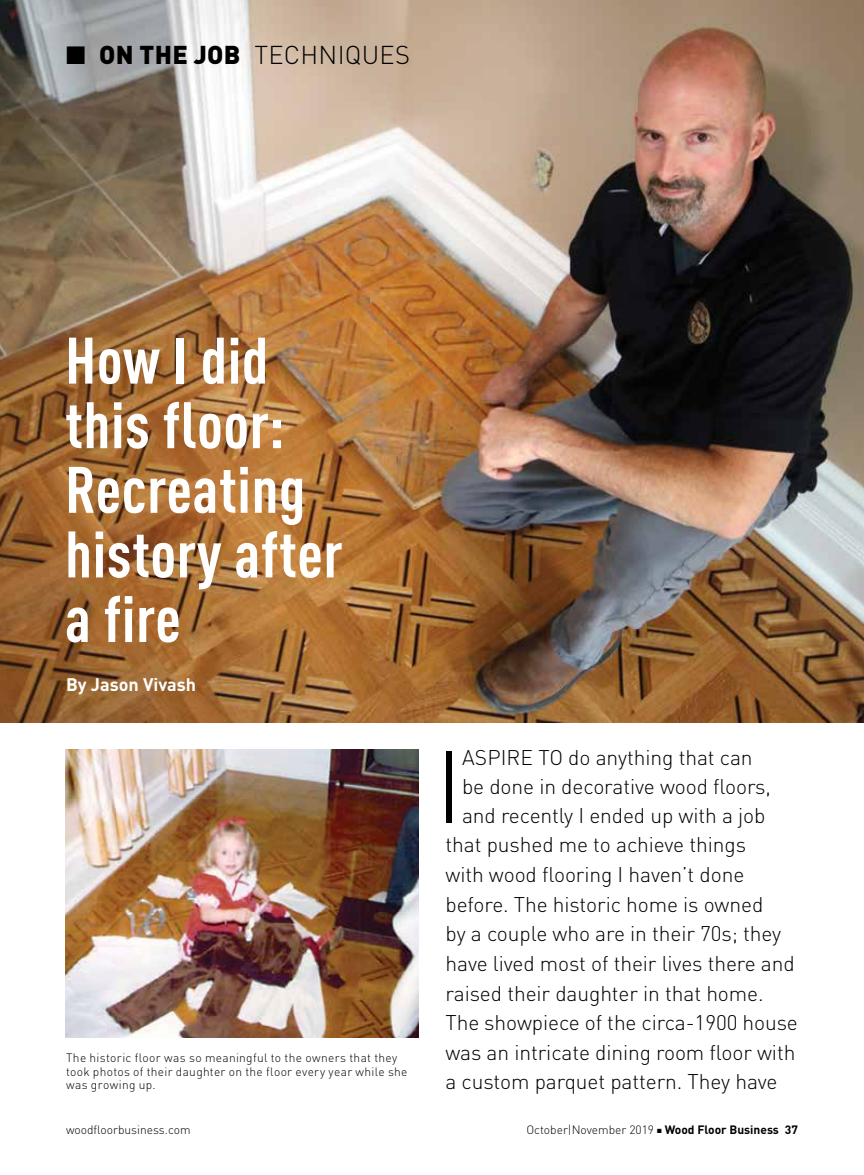
<style>
.page{position:relative;width:864px;height:1175px;background:#fff}
.page>*{position:absolute;margin:0;border:0;box-sizing:border-box;transform-origin:0 0}
.t1{font:300 101.1px "DIN Pro";color:#000}
.t2{font:700 condensed 64.5px/64.5px "DIN Pro";letter-spacing:.01em;color:#fff}
.t3{font:300 25.5px "DIN Pro";letter-spacing:.01em;color:#000}
.t4{font:300 21px "DIN Pro";letter-spacing:-.005em;color:#000}
.t5{font:700 18px "DIN Pro";color:#fff}
.t6{font:300 12px/13.5px "DIN Pro";letter-spacing:.025em;color:#000}
.t7{font:300 12px "DIN Pro";color:#000}
.s1{font-weight:900}
.s2{font-weight:700}
</style>
<div class="page">
<img style="left:0;top:0;width:864px;height:722px">
<img style="left:65px;top:749px;width:353px;height:288px">
<p class="t3" style="left:66px;top:35px;width:346px">■ <span class="s1">ON THE JOB</span> TECHNIQUES</p>
<h2 class="t2" style="left:65px;top:323px;width:279px">How I did this floor:<br>Recreating history after a fire</h2>
<p class="t5" style="left:66px;top:672px;width:131px">By Jason Vivash</p>
<p class="t6" style="left:66px;top:1050px;width:343px">The historic floor was so meaningful to the owners that they took photos of their daughter on the floor every year while she was growing up.</p>
<h1 class="t1" style="left:435px;top:708px;width:29px">I</h1>
<p class="t4" style="left:462px;top:741px;width:292px">ASPIRE TO do anything that can</p>
<p class="t4" style="left:462px;top:770px;width:310px">be done in decorative wood floors,</p>
<p class="t4" style="left:462px;top:798px;width:305px">and recently I ended up with a job</p>
<p class="t4" style="left:445px;top:828px;width:302px">that pushed me to achieve things</p>
<p class="t4" style="left:445px;top:858px;width:300px">with wood flooring I haven’t done</p>
<p class="t4" style="left:445px;top:887px;width:319px">before. The historic home is owned</p>
<p class="t4" style="left:445px;top:917px;width:337px">by a couple who are in their 70s; they</p>
<p class="t4" style="left:445px;top:947px;width:351px">have lived most of their lives there and</p>
<p class="t4" style="left:445px;top:976px;width:320px">raised their daughter in that home.</p>
<p class="t4" style="left:445px;top:1006px;width:354px">The showpiece of the circa-1900 house</p>
<p class="t4" style="left:445px;top:1036px;width:351px">was an intricate dining room floor with</p>
<p class="t4" style="left:445px;top:1065px;width:334px">a custom parquet pattern. They have</p>
<p class="t7" style="left:66px;top:1120px;width:126px">woodfloorbusiness.com</p>
<p class="t7" style="left:526px;top:1120px;width:273px">October|November 2019 ■ <span class="s2">Wood Floor Business 37</span></p>
</div>
